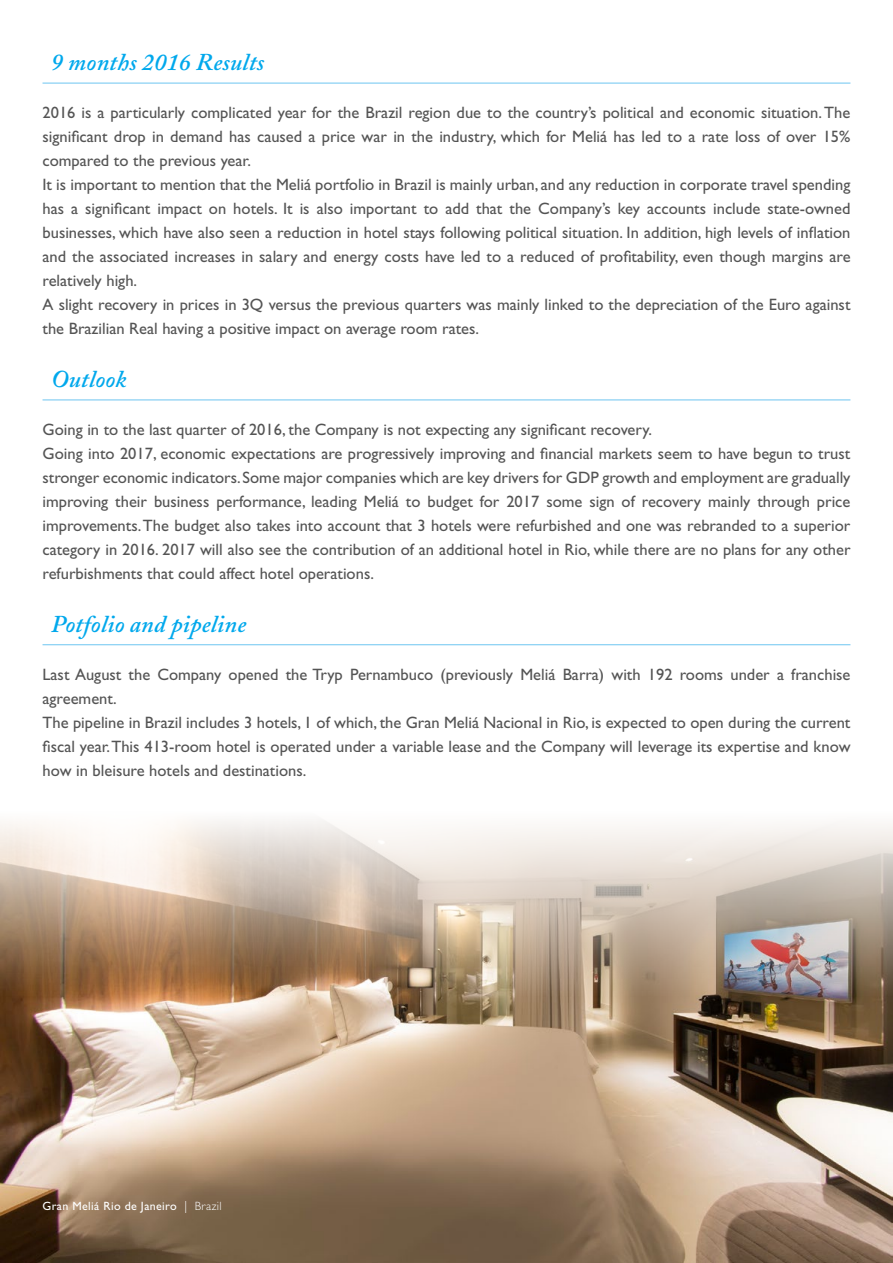
<style>
.page{position:relative;width:893px;height:1263px;background:#fff}
.page>*{position:absolute;margin:0;border:0;box-sizing:border-box;transform-origin:0 0}
.t1{font:italic 600 24px "Adobe Caslon";letter-spacing:.01em;color:#00a8ec}
.t2{font:16.5px/24px "Gill Sans Std";color:#545454}
.t3{font:12px "Gill Sans Std";letter-spacing:.03em;color:#fff}
.s1{font-weight:300}
</style>
<div class="page">
<img style="left:0;top:1037px;width:893px;height:226px">
<img style="left:0;top:819px;width:893px;height:218px">
<hr style="left:43px;top:83px;width:807px;height:1px;background:#6dc5f1">
<hr style="left:43px;top:400px;width:807px;height:1px;background:#6dc5f1">
<hr style="left:43px;top:644px;width:807px;height:1px;background:#6dc5f1">
<h1 class="t1" style="left:51px;top:49px;width:215px">9 months 2016 Results</h1>
<p class="t2" style="left:43px;top:100px;width:809px">2016 is a particularly complicated year for the Brazil region due to the country’s political and economic situation. The significant drop in demand has caused a price war in the industry, which for Meliá has led to a rate loss of over 15% compared to the previous year.<br>It is important to mention that the Meliá portfolio in Brazil is mainly urban, and any reduction in corporate travel spending has a significant impact on hotels. It is also important to add that the Company’s key accounts include state-owned businesses, which have also seen a reduction in hotel stays following political situation. In addition, high levels of inflation and the associated increases in salary and energy costs have led to a reduced of profitability, even though margins are relatively high.<br>A slight recovery in prices in 3Q versus the previous quarters was mainly linked to the depreciation of the Euro against the Brazilian Real having a positive impact on average room rates.</p>
<h1 class="t1" style="left:51px;top:365px;width:77px">Outlook</h1>
<p class="t2" style="left:43px;top:417px;width:809px">Going in to the last quarter of 2016, the Company is not expecting any significant recovery.<br>Going into 2017, economic expectations are progressively improving and financial markets seem to have begun to trust stronger economic indicators. Some major companies which are key drivers for GDP growth and employment are gradually improving their business performance, leading Meliá to budget for 2017 some sign of recovery mainly through price improvements. The budget also takes into account that 3 hotels were refurbished and one was rebranded to a superior category in 2016. 2017 will also see the contribution of an additional hotel in Rio, while there are no plans for any other refurbishments that could affect hotel operations.</p>
<h1 class="t1" style="left:51px;top:610px;width:197px">Potfolio and pipeline</h1>
<p class="t2" style="left:43px;top:662px;width:809px">Last August the Company opened the Tryp Pernambuco (previously Meliá Barra) with 192 rooms under a franchise agreement.<br>The pipeline in Brazil includes 3 hotels, 1 of which, the Gran Meliá Nacional in Rio, is expected to open during the current fiscal year. This 413-room hotel is operated under a variable lease and the Company will leverage its expertise and know how in bleisure hotels and destinations.</p>
<p class="t3" style="left:43px;top:1199px;width:181px">Gran Meliá Rio de Janeiro <span class="s1">| Brazil</span></p>
</div>
